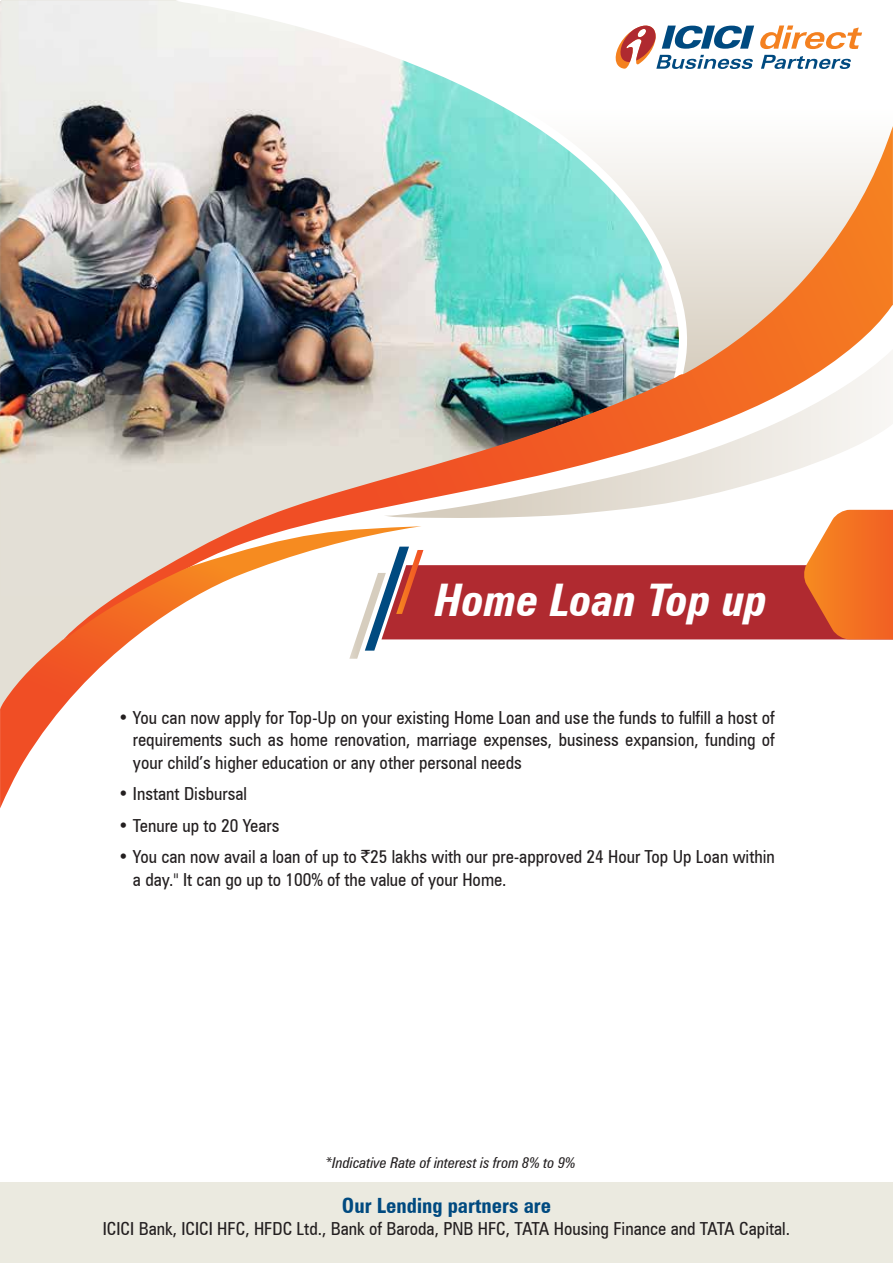
<style>
.page{position:relative;width:893px;height:1263px;background:#fff}
.page>*{position:absolute;margin:0;border:0;box-sizing:border-box;transform-origin:0 0}
.t1{font:italic 700 condensed 45px "Zurich BT";color:#fff}
.t2{font:700 condensed 21px "Zurich BT";color:#004a80}
.t3{font:condensed 18px/22.5px "Zurich BT";color:#231f20;text-align:justify}
.t4{font:italic condensed 15px "Zurich BT";color:#231f20}
.s1{font-family:"Rupee Foradian";font-stretch:normal}
</style>
<div class="page">
<div style="left:0;top:1182px;width:893px;height:81px;background:#ebeae0"></div>
<img style="left:0;top:0;width:175px;height:526px">
<svg style="left:175px;top:0;width:360px;height:126px;fill:#f2f1ed"></svg>
<img style="left:63px;top:126px;width:830px;height:400px">
<svg style="left:0;top:526px;width:349px;height:282px"></svg>
<svg style="left:349px;top:510px;width:544px;height:149px"></svg>
<svg style="left:615px;top:25px;width:247px;height:44px"></svg>
<h1 class="t1" style="left:435px;top:573px;width:334px">Home Loan Top up</h1>
<p class="t3" style="left:133px;top:706px;width:643px;text-indent:-15px">• You can now apply for Top-Up on your existing Home Loan and use the funds to fulfill a host of requirements such as home renovation, marriage expenses, business expansion, funding of your child’s higher education or any other personal needs</p>
<p class="t3" style="left:118px;top:782px;width:130px">• Instant Disbursal</p>
<p class="t3" style="left:118px;top:814px;width:163px">• Tenure up to 20 Years</p>
<p class="t3" style="left:133px;top:845px;width:643px;text-indent:-15px">• You can now avail a loan of up to <span class="s1">`</span>25 lakhs with our pre-approved 24 Hour Top Up Loan within a day." It can go up to 100% of the value of your Home.</p>
<p class="t4" style="left:325px;top:1153px;width:252px">*Indicative Rate of interest is from 8% to 9%</p>
<p class="t2" style="left:342px;top:1193px;width:211px">Our Lending partners are</p>
<p class="t3" style="left:103px;top:1217px;width:689px">ICICI Bank, ICICI HFC, HFDC Ltd., Bank of Baroda, PNB HFC, TATA Housing Finance and TATA Capital.</p>
</div>
